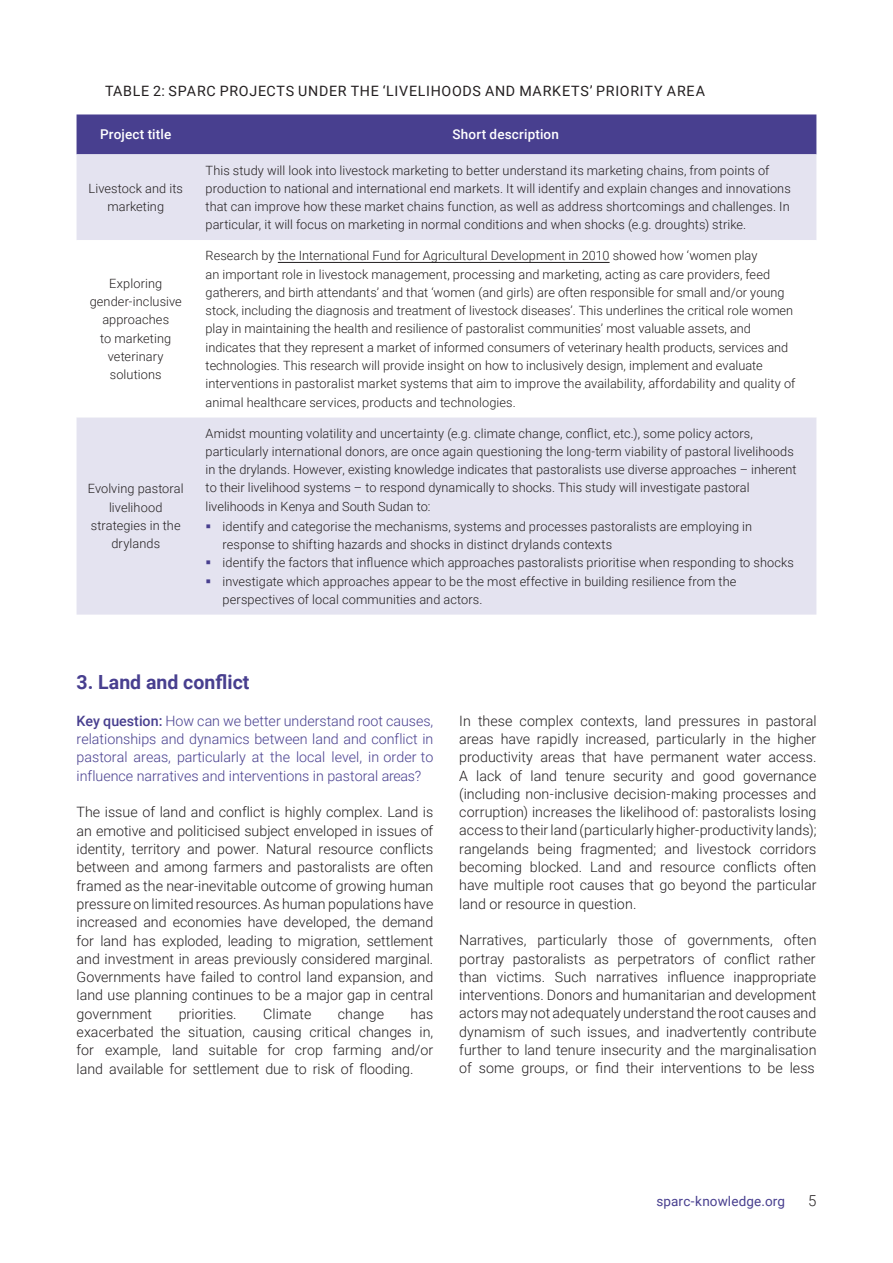
<style>
.page{position:relative;width:893px;height:1263px;background:#fff}
.page>*{position:absolute;margin:0;border:0;box-sizing:border-box;transform-origin:0 0}
.Body_copy{font:700 19.5px "Roboto";color:#483f8f}
.t1{font:300 15px "Roboto";color:#231f20}
.Body_copy-2{font:300 14.25px/18.3px "Roboto";color:#231f20;text-align:justify}
.Body_copy-3{font:300 14.25px/18.3px "Roboto";color:#483f8f;text-align:justify}
.Figure_table_box_tit{font:14.25px "Roboto";letter-spacing:.05em;color:#231f20}
.Table_horizonal_titl{font:500 13.5px "Roboto";letter-spacing:.01em;color:#fff}
.t2{font:13.5px "Roboto";letter-spacing:.01em;color:#483f8f}
.Table_content{font:300 12.75px/18.3px "Roboto";letter-spacing:.005em;color:#231f20}
.s1{font-weight:500}
</style>
<div class="page">
<div style="left:77px;top:114px;width:739px;height:40px;background:#483f8f"></div>
<div style="left:77px;top:154px;width:739px;height:461px;background:#e4e3f0"></div>
<svg style="left:77px;top:240px;width:739px;height:177px"></svg>
<hr style="left:278px;top:262px;width:332px;height:1px;background:#231f20">
<svg style="left:207px;top:524px;width:3px;height:4px"></svg>
<svg style="left:207px;top:561px;width:3px;height:4px"></svg>
<svg style="left:207px;top:579px;width:3px;height:4px"></svg>
<p class="Figure_table_box_tit" style="left:105px;top:81px;width:602px">TABLE 2: SPARC PROJECTS UNDER THE ‘LIVELIHOODS AND MARKETS’ PRIORITY AREA</p>
<p class="Table_horizonal_titl" style="left:100px;top:125px;width:73px">Project title</p>
<p class="Table_horizonal_titl" style="left:452px;top:125px;width:108px">Short description</p>
<p class="Table_content" style="left:89px;top:179px;width:96px;text-align:center">Livestock and its marketing</p>
<p class="Table_content" style="left:90px;top:274px;width:94px;text-align:center">Exploring gender-inclusive approaches<br>to marketing veterinary solutions</p>
<p class="Table_content" style="left:88px;top:479px;width:97px;text-align:center">Evolving pastoral livelihood strategies in the drylands</p>
<p class="Table_content" style="left:206px;top:160px;width:587px">This study will look into livestock marketing to better understand its marketing chains, from points of production to national and international end markets. It will identify and explain changes and innovations that can improve how these market chains function, as well as address shortcomings and challenges. In particular, it will focus on marketing in normal conditions and when shocks (e.g. droughts) strike.</p>
<p class="Table_content" style="left:206px;top:246px;width:591px">Research by the International Fund for Agricultural Development in 2010 showed how ‘women play<br>an important role in livestock management, processing and marketing, acting as care providers, feed gatherers, and birth attendants’ and that ‘women (and girls) are often responsible for small and/or young stock, including the diagnosis and treatment of livestock diseases’. This underlines the critical role women play in maintaining the health and resilience of pastoralist communities’ most valuable assets, and indicates that they represent a market of informed consumers of veterinary health products, services and technologies. This research will provide insight on how to inclusively design, implement and evaluate interventions in pastoralist market systems that aim to improve the availability, affordability and quality of animal healthcare services, products and technologies.</p>
<p class="Table_content" style="left:206px;top:423px;width:593px">Amidst mounting volatility and uncertainty (e.g. climate change, conflict, etc.), some policy actors, particularly international donors, are once again questioning the long-term viability of pastoral livelihoods in the drylands. However, existing knowledge indicates that pastoralists use diverse approaches – inherent to their livelihood systems – to respond dynamically to shocks. This study will investigate pastoral livelihoods in Kenya and South Sudan to:</p>
<p class="Table_content" style="left:223px;top:517px;width:531px">identify and categorise the mechanisms, systems and processes pastoralists are employing in response to shifting hazards and shocks in distinct drylands contexts</p>
<p class="Table_content" style="left:223px;top:553px;width:573px">identify the factors that influence which approaches pastoralists prioritise when responding to shocks</p>
<p class="Table_content" style="left:223px;top:571px;width:515px">investigate which approaches appear to be the most effective in building resilience from the perspectives of local communities and actors.</p>
<p class="Body_copy" style="left:77px;top:669px;width:174px">3. Land and conflict</p>
<p class="Body_copy-3" style="left:77px;top:711px;width:358px"><span class="s1">Key question:</span> How can we better understand root causes, relationships and dynamics between land and conflict in pastoral areas, particularly at the local level, in order to influence narratives and interventions in pastoral areas?</p>
<p class="Body_copy-2" style="left:77px;top:803px;width:358px">The issue of land and conflict is highly complex. Land is an emotive and politicised subject enveloped in issues of identity, territory and power. Natural resource conflicts between and among farmers and pastoralists are often framed as the near-inevitable outcome of growing human pressure on limited resources. As human populations have increased and economies have developed, the demand for land has exploded, leading to migration, settlement and investment in areas previously considered marginal.<br>Governments have failed to control land expansion, and land use planning continues to be a major gap in central government</p>
<p class="Body_copy-2" style="left:77px;top:1004px;width:358px;text-indent:334px">has exacerbated the situation, causing critical changes in, for example, land suitable for crop farming and/or land available for settlement due to risk of flooding.</p>
<p class="Body_copy-2" style="left:179px;top:1004px;width:60px">priorities.</p>
<p class="Body_copy-2" style="left:263px;top:1004px;width:50px">Climate</p>
<p class="Body_copy-2" style="left:338px;top:1004px;width:48px">change</p>
<p class="Body_copy-2" style="left:459px;top:711px;width:359px">In these complex contexts, land pressures in pastoral areas have rapidly increased, particularly in the higher productivity areas that have permanent water access.<br>A lack of land tenure security and good governance (including non-inclusive decision-making processes and corruption) increases the likelihood of: pastoralists losing access to their land (particularly higher-productivity lands); rangelands being fragmented; and livestock corridors becoming blocked. Land and resource conflicts often have multiple root causes that go beyond the particular land or resource in question.</p>
<p class="Body_copy-2" style="left:459px;top:930px;width:359px">Narratives, particularly those of governments, often portray pastoralists as perpetrators of conflict rather than victims. Such narratives influence inappropriate interventions. Donors and humanitarian and development actors may not adequately understand the root causes and dynamism of such issues, and inadvertently contribute further to land tenure insecurity and the marginalisation of some groups, or find their interventions to be less</p>
<p class="t2" style="left:656px;top:1192px;width:130px">sparc-knowledge.org</p>
<p class="t1" style="left:808px;top:1190px;width:10px">5</p>
</div>
